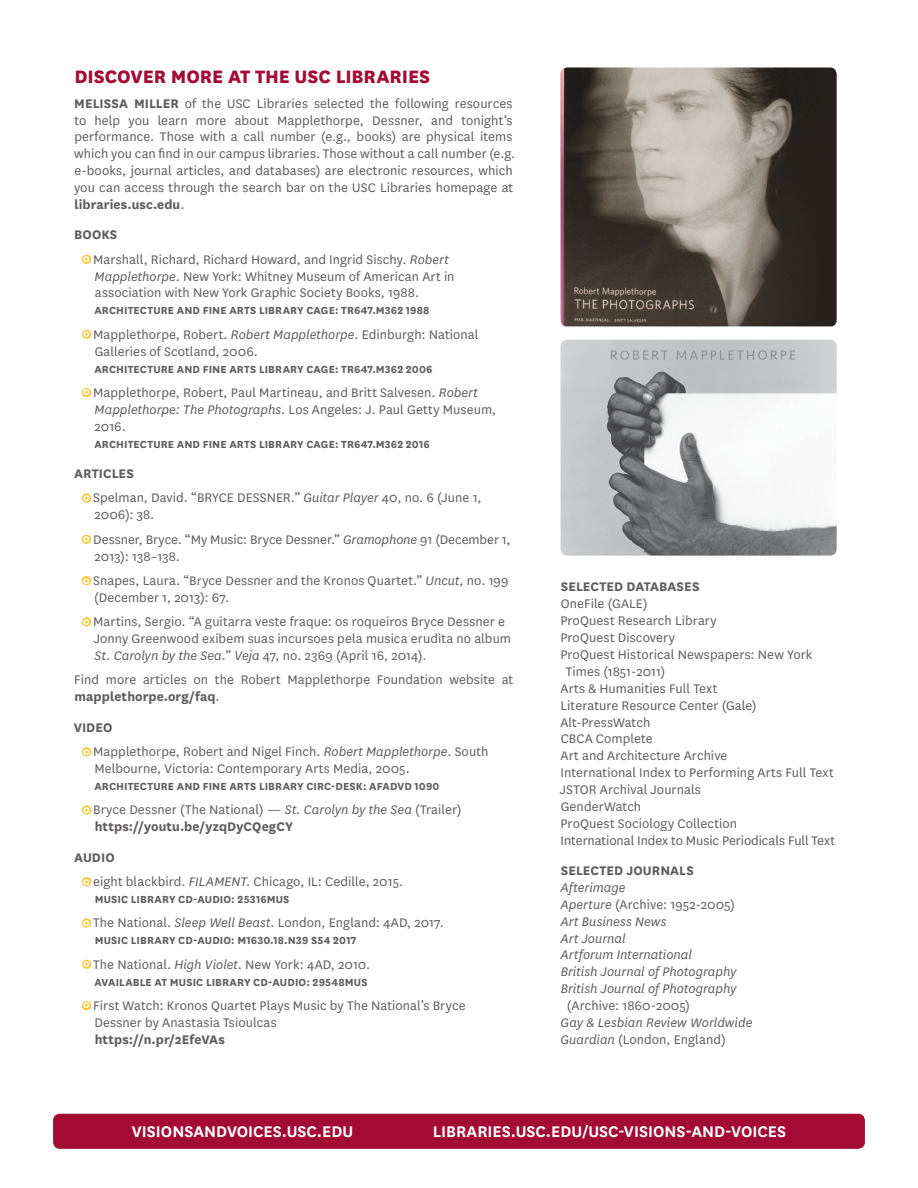
<style>
.page{position:relative;width:918px;height:1188px;background:#fff}
.page>*{position:absolute;margin:0;border:0;box-sizing:border-box;transform-origin:0 0}
.t1{font:800 21px "National";letter-spacing:-.005em;color:#a30b35}
.t2{font:600 18px "National";color:#fff}
.t3{font:14.55px/17px "National";letter-spacing:.005em;color:#5f5c5c}
.t4{font:italic 14.55px/17px "National";color:#5f5c5c}
.t5{font:700 14.55px "National";letter-spacing:.005em;color:#5f5c5c}
.t6{font:700 12px "National";letter-spacing:.01em;color:#5f5c5c}
.s1{font-weight:700}
.s2{font-family:"Neutraface Text";font-weight:700;font-size:13.5px;color:#fff}
.s3{font-style:italic}
.s4{font-style:normal}
</style>
<div class="page">
<div style="left:53px;top:1114px;width:812px;height:35px;background:#a30b35;border-radius:7px"></div>
<svg style="left:81px;top:254px;width:11px;height:10px"></svg>
<svg style="left:81px;top:329px;width:11px;height:10px"></svg>
<svg style="left:81px;top:388px;width:11px;height:10px"></svg>
<svg style="left:81px;top:493px;width:11px;height:10px"></svg>
<svg style="left:81px;top:534px;width:11px;height:10px"></svg>
<svg style="left:81px;top:576px;width:11px;height:10px"></svg>
<svg style="left:81px;top:617px;width:11px;height:10px"></svg>
<svg style="left:81px;top:747px;width:11px;height:10px"></svg>
<svg style="left:81px;top:805px;width:11px;height:10px"></svg>
<svg style="left:81px;top:877px;width:11px;height:10px"></svg>
<svg style="left:81px;top:918px;width:11px;height:10px"></svg>
<svg style="left:81px;top:959px;width:11px;height:10px"></svg>
<svg style="left:81px;top:1001px;width:11px;height:10px"></svg>
<img style="left:561px;top:68px;width:276px;height:258px">
<img style="left:561px;top:340px;width:276px;height:216px">
<h1 class="t1" style="left:74px;top:62px;width:357px">DISCOVER MORE AT THE USC LIBRARIES</h1>
<p class="t3" style="left:74px;top:94px;width:443px"><span class="s1">MELISSA MILLER</span> of the USC Libraries selected the following resources to help you learn more about Mapplethorpe, Dessner, and tonight’s performance. Those with a call number (e.g., books) are physical items which you can find in our campus libraries. Those without a call number (e.g. e-books, journal articles, and databases) are electronic resources, which you can access through the search bar on the USC Libraries homepage at <span class="s1">libraries.usc.edu</span>.</p>
<p class="t3" style="left:83px;top:222px;width:368px;line-height:24.5px;text-indent:-9px"><span class="s1">BOOKS<br></span><span class="s2">o</span> Marshall, Richard, Richard Howard, and Ingrid Sischy. <span class="s3">Robert</span></p>
<p class="t3" style="left:95px;top:267px;width:361px"><span class="s3">Mapplethorpe</span>. New York: Whitney Museum of American Art in association with New York Graphic Society Books, 1988.</p>
<p class="t6" style="left:94px;top:302px;width:337px">ARCHITECTURE AND FINE ARTS LIBRARY CAGE: TR647.M362 1988</p>
<p class="t3" style="left:95px;top:325px;width:385px;text-indent:-12px"><span class="s2">o</span> Mapplethorpe, Robert. <span class="s3">Robert Mapplethorpe</span>. Edinburgh: National<br>Galleries of Scotland, 2006.</p>
<p class="t6" style="left:94px;top:360px;width:339px">ARCHITECTURE AND FINE ARTS LIBRARY CAGE: TR647.M362 2006</p>
<p class="t3" style="left:95px;top:383px;width:403px;text-indent:-12px"><span class="s2">o</span> Mapplethorpe, Robert, Paul Martineau, and Britt Salvesen. <span class="s3">Robert<br>Mapplethorpe: The Photographs</span>. Los Angeles: J. Paul Getty Museum,<br>2016.</p>
<p class="t6" style="left:94px;top:435px;width:337px">ARCHITECTURE AND FINE ARTS LIBRARY CAGE: TR647.M362 2016</p>
<p class="t3" style="left:83px;top:461px;width:400px;line-height:24.5px;text-indent:-9px"><span class="s1">ARTICLES<br></span><span class="s2">o</span> Spelman, David. “BRYCE DESSNER.” <span class="s3">Guitar Player</span> 40, no. 6 (June 1,</p>
<p class="t3" style="left:83px;top:502px;width:429px;line-height:24.5px;text-indent:12px">2006): 38.<br><span class="s2">o</span> Dessner, Bryce. “My Music: Bryce Dessner.” <span class="s3">Gramophone</span> 91 (December 1,</p>
<p class="t3" style="left:83px;top:543px;width:427px;line-height:24.5px;text-indent:12px">2013): 138–138.<br><span class="s2">o</span> Snapes, Laura. “Bryce Dessner and the Kronos Quartet.” <span class="s3">Uncut</span>, no. 199</p>
<p class="t3" style="left:83px;top:585px;width:424px;line-height:24.5px;text-indent:11px">(December 1, 2013): 67.<br><span class="s2">o</span> Martins, Sergio. “A guitarra veste fraque: os roqueiros Bryce Dessner e</p>
<p class="t3" style="left:94px;top:630px;width:419px">Jonny Greenwood exibem suas incursoes pela musica erudita no album<br><span class="s3">St. Carolyn by the Sea.</span>” <span class="s3">Veja</span> 47, no. 2369 (April 16, 2014).</p>
<p class="t3" style="left:74px;top:671px;width:441px">Find more articles on the Robert Mapplethorpe Foundation website at <span class="s1">mapplethorpe.org/faq</span>.</p>
<p class="t3" style="left:83px;top:714px;width:407px;line-height:24.5px;text-indent:-9px"><span class="s1">VIDEO<br></span><span class="s2">o</span> Mapplethorpe, Robert and Nigel Finch. <span class="s3">Robert Mapplethorpe</span>. South</p>
<p class="t3" style="left:94px;top:760px;width:317px">Melbourne, Victoria: Contemporary Arts Media, 2005.</p>
<p class="t6" style="left:94px;top:778px;width:347px">ARCHITECTURE AND FINE ARTS LIBRARY CIRC-DESK: AFADVD 1090</p>
<p class="t3" style="left:95px;top:801px;width:368px;text-indent:-12px"><span class="s2">o</span> Bryce Dessner (The National) — <span class="s3">St. Carolyn by the Sea</span> (Trailer) <span class="s1">https://youtu.be/yzqDyCQegCY</span></p>
<p class="t3" style="left:83px;top:844px;width:322px;line-height:24.5px;text-indent:-9px"><span class="s1">AUDIO<br></span><span class="s2">o</span> eight blackbird. <span class="s3">FILAMENT</span>. Chicago, IL: Cedille, 2015.</p>
<p class="t6" style="left:95px;top:891px;width:196px">MUSIC LIBRARY CD-AUDIO: 25316MUS</p>
<p class="t3" style="left:83px;top:914px;width:363px"><span class="s2">o</span> The National. <span class="s3">Sleep Well Beast</span>. London, England: 4AD, 2017.</p>
<p class="t6" style="left:95px;top:932px;width:263px">MUSIC LIBRARY CD-AUDIO: M1630.18.N39 S54 2017</p>
<p class="t3" style="left:83px;top:955px;width:289px"><span class="s2">o</span> The National. <span class="s3">High Violet</span>. New York: 4AD, 2010.</p>
<p class="t6" style="left:94px;top:973px;width:275px">AVAILABLE AT MUSIC LIBRARY CD-AUDIO: 29548MUS</p>
<p class="t3" style="left:94px;top:996px;width:373px;text-indent:-12px"><span class="s2">o</span> First Watch: Kronos Quartet Plays Music by The National’s Bryce<br>Dessner by Anastasia Tsioulcas</p>
<p class="t5" style="left:95px;top:1029px;width:132px">https://n.pr/2EfeVAs</p>
<p class="t5" style="left:561px;top:577px;width:140px">SELECTED DATABASES</p>
<p class="t3" style="left:561px;top:595px;width:88px">OneFile (GALE)</p>
<p class="t3" style="left:560px;top:612px;width:158px">ProQuest Research Library</p>
<p class="t3" style="left:560px;top:629px;width:116px">ProQuest Discovery</p>
<p class="t3" style="left:560px;top:645px;width:253px">ProQuest Historical Newspapers: New York</p>
<p class="t3" style="left:566px;top:662px;width:101px">Times (1851-2011)</p>
<p class="t3" style="left:560px;top:679px;width:158px">Arts &amp; Humanities Full Text</p>
<p class="t3" style="left:560px;top:696px;width:198px">Literature Resource Center (Gale)</p>
<p class="t3" style="left:560px;top:713px;width:91px">Alt-PressWatch</p>
<p class="t3" style="left:561px;top:730px;width:94px">CBCA Complete</p>
<p class="t3" style="left:560px;top:747px;width:169px">Art and Architecture Archive</p>
<p class="t3" style="left:561px;top:764px;width:275px">International Index to Performing Arts Full Text</p>
<p class="t3" style="left:560px;top:780px;width:143px">JSTOR Archival Journals</p>
<p class="t3" style="left:561px;top:797px;width:82px">GenderWatch</p>
<p class="t3" style="left:560px;top:814px;width:178px">ProQuest Sociology Collection</p>
<p class="t3" style="left:561px;top:831px;width:276px">International Index to Music Periodicals Full Text</p>
<p class="t5" style="left:561px;top:860px;width:135px">SELECTED JOURNALS</p>
<p class="t4" style="left:560px;top:879px;width:178px">Afterimage<br>Aperture <span class="s4">(Archive: 1952-2005)<br></span>Art Business News<br>Art Journal<br>Artforum International<br>British Journal of Photography<br>British Journal of Photography</p>
<p class="t3" style="left:567px;top:996px;width:125px">(Archive: 1860-2005)</p>
<p class="t4" style="left:561px;top:1014px;width:193px">Gay &amp; Lesbian Review Worldwide<br>Guardian <span class="s4">(London, England)</span></p>
<p class="t2" style="left:132px;top:1119px;width:223px">VISIONSANDVOICES.USC.EDU</p>
<p class="t2" style="left:433px;top:1119px;width:355px">LIBRARIES.USC.EDU/USC-VISIONS-AND-VOICES</p>
</div>
